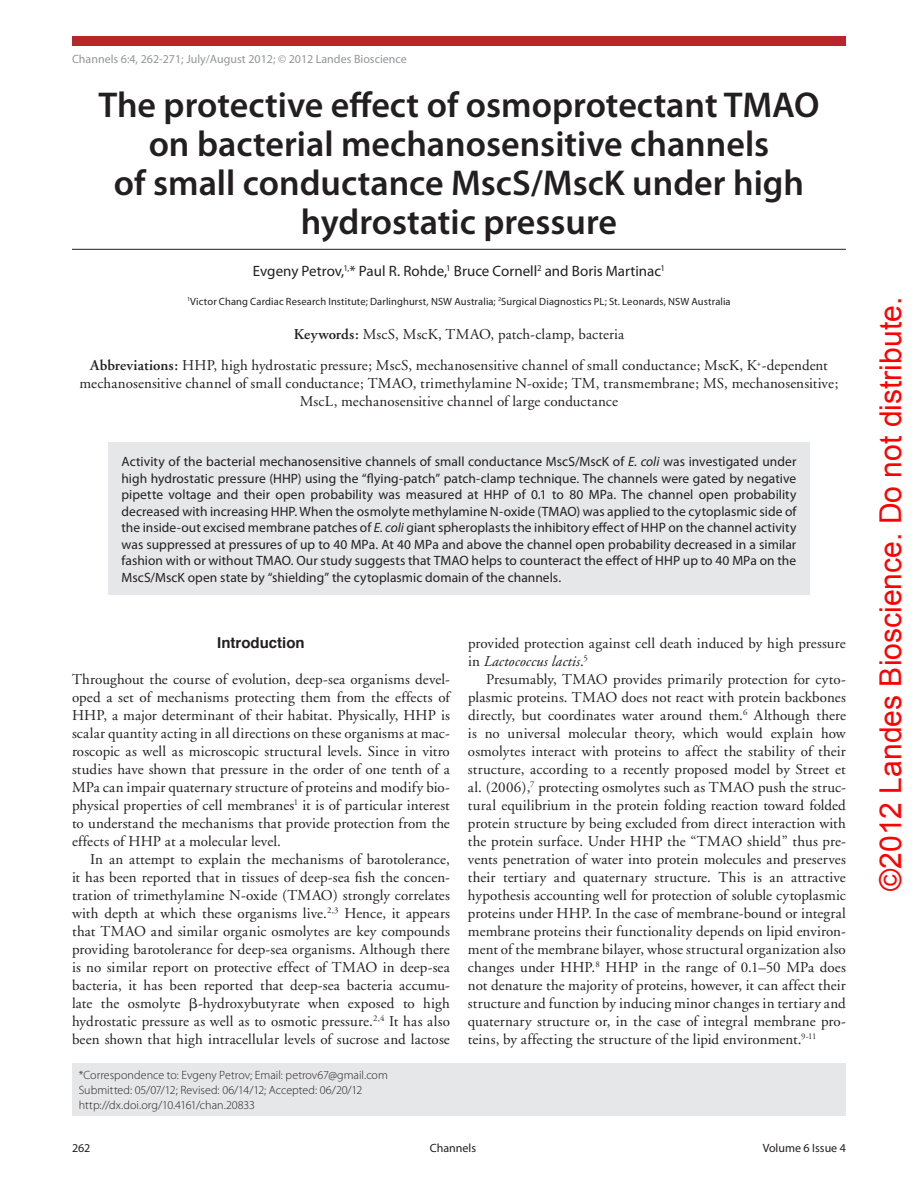
<style>
.page{position:relative;width:918px;height:1188px;background:#fff}
.page>*{position:absolute;margin:0;border:0;box-sizing:border-box;transform-origin:0 0}
.t1{font:600 36px/39px "Myriad Pro";color:#231f20;text-align:center}
.t2{font:30.15px "Arial";color:#f00}
.Body_text{font:15px/18px "Adobe Garamond";letter-spacing:.01em;color:#231f20;text-align:justify}
.Body_text_First_Line{font:15px/18px "Adobe Garamond";letter-spacing:.005em;color:#231f20;text-align:justify}
.Keywords_Abbr{font:15px/18px "Adobe Garamond";letter-spacing:.01em;color:#231f20;text-align:center}
.Authors{font:15px "Myriad Pro";color:#231f20}
.Heading{font:700 15px "Helvetica";color:#231f20}
.Abstract_First_Line{font:13.5px/16.5px "Myriad Pro";letter-spacing:.005em;color:#231f20;text-align:justify}
.Corresponding_Author{font:300 12px "Myriad Pro";color:#231f20}
.t3{font:12px "Myriad Pro";color:#939598}
.t4{font:12px "Myriad Pro";color:#231f20}
.Affiliations{font:10.5px "Myriad Pro";letter-spacing:.01em;color:#231f20}
.s1{font-weight:600}
.s2{font-style:italic}
.s3{font-family:"Universal Std Greekw Math Pi"}
</style>
<div class="page">
<div style="left:72px;top:36px;width:774px;height:10px;background:#b7262b"></div>
<div style="left:108px;top:442px;width:702px;height:153px;background:#e6e7e9"></div>
<hr style="left:72px;top:249px;width:774px;height:1px;background:#231f20">
<div style="left:72px;top:1063px;width:774px;height:53px;background:#e6e7e9"></div>
<p class="t3" style="left:72px;top:52px;width:336px">Channels 6:4, 262-271; July/August 2012; © 2012 Landes Bioscience</p>
<p class="t1" style="left:98px;top:85px;width:723px">The protective effect of osmoprotectant TMAO on bacterial mechanosensitive channels<br>of small conductance MscS/MscK under high hydrostatic pressure</p>
<p class="Authors" style="left:253px;top:262px;width:414px">Evgeny Petrov,<sup>1,</sup>* Paul R. Rohde,<sup>1</sup> Bruce Cornell<sup>2</sup> and Boris Martinac<sup>1</sup></p>
<p class="Affiliations" style="left:187px;top:295px;width:545px"><sup>1</sup>Victor Chang Cardiac Research Institute; Darlinghurst, NSW Australia; <sup>2</sup>Surgical Diagnostics PL; St. Leonards, NSW Australia</p>
<p class="Keywords_Abbr" style="left:294px;top:326px;width:332px"><span class="s1">Keywords:</span> MscS, MscK, TMAO, patch-clamp, bacteria</p>
<p class="Keywords_Abbr" style="left:79px;top:357px;width:760px"><span class="s1">Abbreviations:</span> HHP, high hydrostatic pressure; MscS, mechanosensitive channel of small conductance; MscK, K<sup>+</sup>-dependent mechanosensitive channel of small conductance; TMAO, trimethylamine N-oxide; TM, transmembrane; MS, mechanosensitive;<br>MscL, mechanosensitive channel of large conductance</p>
<p class="Abstract_First_Line" style="left:121px;top:453px;width:677px">Activity of the bacterial mechanosensitive channels of small conductance MscS/MscK of <span class="s2">E. coli</span> was investigated under high hydrostatic pressure (HHP) using the “flying-patch” patch-clamp technique. The channels were gated by negative pipette voltage and their open probability was measured at HHP of 0.1 to 80 MPa. The channel open probability decreased with increasing HHP. When the osmolyte methylamine N-oxide (TMAO) was applied to the cytoplasmic side of the inside-out excised membrane patches of <span class="s2">E. coli</span> giant spheroplasts the inhibitory effect of HHP on the channel activity was suppressed at pressures of up to 40 MPa. At 40 MPa and above the channel open probability decreased in a similar fashion with or without TMAO. Our study suggests that TMAO helps to counteract the effect of HHP up to 40 MPa on the MscS/MscK open state by “shielding” the cytoplasmic domain of the channels.</p>
<p class="Heading" style="left:217px;top:631px;width:89px">Introduction</p>
<p class="Body_text_First_Line" style="left:72px;top:671px;width:379px">Throughout the course of evolution, deep-sea organisms devel&shy;oped a set of mechanisms protecting them from the effects of HHP, a major determinant of their habitat. Physically, HHP is scalar quantity acting in all directions on these organisms at mac&shy;roscopic as well as microscopic structural levels. Since in vitro studies have shown that pressure in the order of one tenth of a MPa can impair quaternary structure of proteins and modify bio&shy;physical properties of cell membranes<sup>1</sup> it is of particular interest to understand the mechanisms that provide protection from the effects of HHP at a molecular level.</p>
<p class="Body_text" style="left:72px;top:851px;width:379px;text-indent:18px">In an attempt to explain the mechanisms of barotolerance, it has been reported that in tissues of deep-sea fish the concen&shy;tration of trimethylamine N-oxide (TMAO) strongly correlates with depth at which these organisms live.<sup>2,3</sup> Hence, it appears that TMAO and similar organic osmolytes are key compounds providing barotolerance for deep-sea organisms. Although there is no similar report on protective effect of TMAO in deep-sea bacteria, it has been reported that deep-sea bacteria accumu&shy;late the osmolyte <span class="s3">β</span>-hydroxybutyrate when exposed to high hydrostatic pressure as well as to osmotic pressure.<sup>2,4</sup> It has also been shown that high intracellular levels of sucrose and lactose</p>
<p class="Corresponding_Author" style="left:79px;top:1068px;width:311px">*Correspondence to: Evgeny Petrov; Email: petrov67@gmail.com</p>
<p class="Corresponding_Author" style="left:79px;top:1083px;width:285px">Submitted: 05/07/12; Revised: 06/14/12; Accepted: 06/20/12</p>
<p class="Corresponding_Author" style="left:79px;top:1098px;width:178px">http://dx.doi.org/10.4161/chan.20833</p>
<p class="Body_text" style="left:468px;top:635px;width:379px">provided protection against cell death induced by high pressure in <span class="s2">Lactococcus lactis</span>.<sup>5</sup></p>
<p class="Body_text" style="left:468px;top:671px;width:379px;text-indent:18px">Presumably, TMAO provides primarily protection for cyto&shy;plasmic proteins. TMAO does not react with protein backbones directly, but coordinates water around them.<sup>6</sup> Although there is no universal molecular theory, which would explain how osmolytes interact with proteins to affect the stability of their structure, according to a recently proposed model by Street et al. (2006),<sup>7</sup> protecting osmolytes such as TMAO push the struc&shy;tural equilibrium in the protein folding reaction toward folded protein structure by being excluded from direct interaction with the protein surface. Under HHP the “TMAO shield” thus pre&shy;vents penetration of water into protein molecules and preserves their tertiary and quaternary structure. This is an attractive hypothesis accounting well for protection of soluble cytoplasmic proteins under HHP. In the case of membrane-bound or integral membrane proteins their functionality depends on lipid environ&shy;ment of the membrane bilayer, whose structural organization also changes under HHP.<sup>8</sup> HHP in the range of 0.1–50 MPa does not denature the majority of proteins, however, it can affect their structure and function by inducing minor changes in tertiary and quaternary structure or, in the case of integral membrane pro&shy;teins, by affecting the structure of the lipid environment.<sup>9-11</sup></p>
<p class="t4" style="left:72px;top:1141px;width:20px">262</p>
<p class="t4" style="left:430px;top:1141px;width:48px">Channels</p>
<p class="t4" style="left:763px;top:1141px;width:85px">Volume 6 Issue 4</p>
<h2 class="t2" style="left:871px;top:891px;width:595px;rotate:-90deg">©2012 Landes Bioscience. Do not distribute.</h2>
</div>
